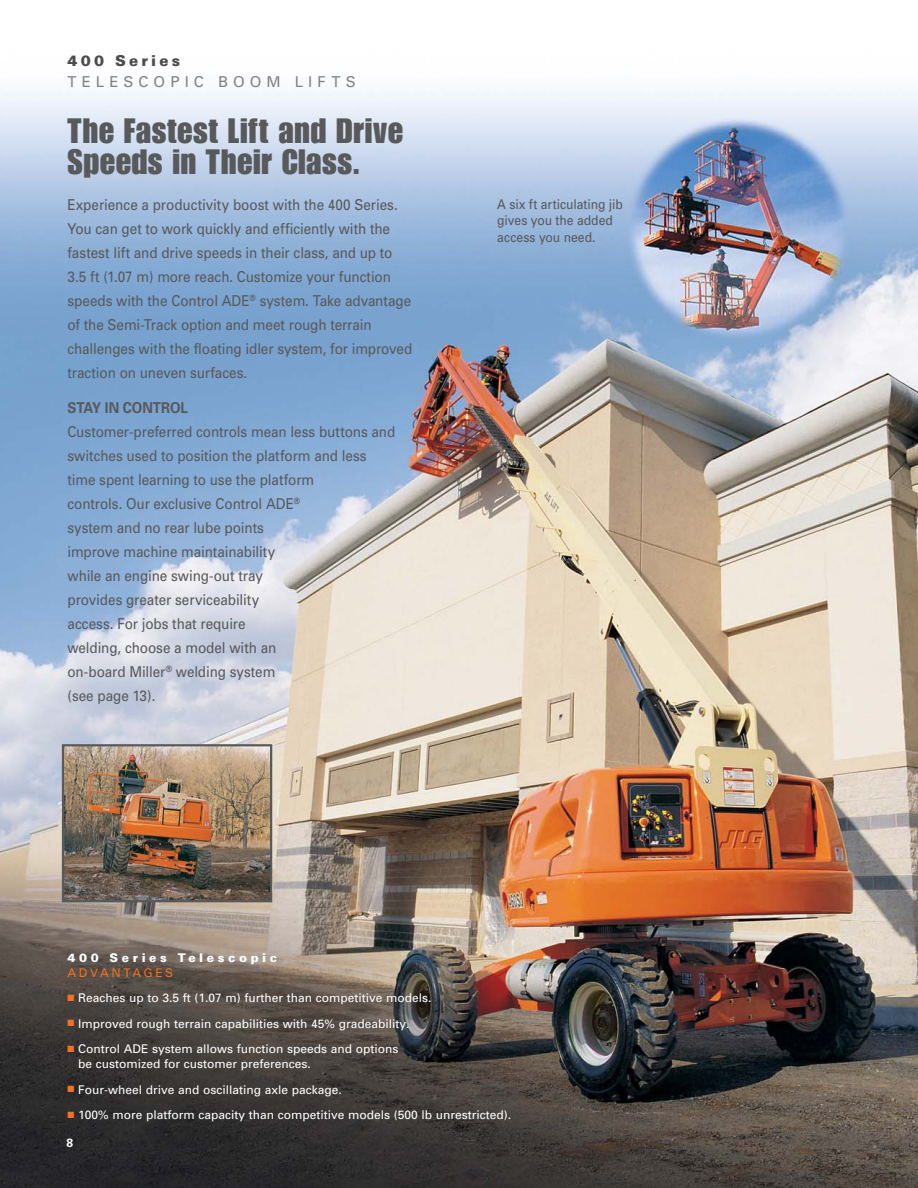
<style>
.page{position:relative;width:918px;height:1188px;background:#fff}
.page>*{position:absolute;margin:0;border:0;box-sizing:border-box;transform-origin:0 0}
.t1{font:34.5px/31.5px "JLG Impact Standard";letter-spacing:.015em;color:#58595b}
.t2{font:15px/24px "Univers";letter-spacing:-.005em;color:#58595b;scale:.9 1}
.t3{font:15px "Univers";letter-spacing:.34em;color:#808285}
.t4{font:700 15px "Univers";color:#58595b;scale:.9 1}
.t5{font:900 15px "Univers";letter-spacing:.215em;color:#4c4c4e}
.t6{font:13.5px/16.5px "Univers";color:#58595b;scale:.9 1}
.t7{font:12px/15px "Univers";color:#fff}
.t8{font:900 12px "Univers";letter-spacing:.3em;color:#fff}
.t9{font:12px "Univers";letter-spacing:.205em;color:#f37121}
.t10{font:700 12px "Univers";color:#fff}
.s1{color:#f37121}
</style>
<div class="page">
<img style="left:0;top:90px;width:918px;height:1098px">
<img style="left:65px;top:747px;width:204px;height:152px">
<div style="left:62px;top:744px;width:210px;height:158px;border:2px solid #58595b"></div>
<p class="t5" style="left:68px;top:55px;width:114px">400 Series</p>
<p class="t3" style="left:68px;top:76px;width:290px">TELESCOPIC BOOM LIFTS</p>
<h1 class="t1" style="left:68px;top:117px;width:337px">The Fastest Lift and Drive<br>Speeds in Their Class.</h1>
<p class="t2" style="left:68px;top:194px;width:385px">Experience a productivity boost with the 400 Series.<br>You can get to work quickly and efficiently with the fastest lift and drive speeds in their class, and up to 3.5 ft (1.07 m) more reach. Customize your function speeds with the Control ADE<sup>®</sup> system. Take advantage of the Semi-Track option and meet rough terrain challenges with the floating idler system, for improved traction on uneven surfaces.</p>
<p class="t4" style="left:68px;top:402px;width:135px">STAY IN CONTROL</p>
<p class="t2" style="left:67px;top:421px;width:366px">Customer-preferred controls mean less buttons and switches used to position the platform and less time spent learning to use the platform<br>controls. Our exclusive Control ADE<sup>®<br></sup>system and no rear lube points<br>improve machine maintainability<br>while an engine swing-out tray<br>provides greater serviceability<br>access. For jobs that require<br>welding, choose a model with an<br>on-board Miller<sup>®</sup> welding system<br>(see page 13).</p>
<p class="t6" style="left:497px;top:197px;width:141px">A six ft articulating jib gives you the added access you need.</p>
<p class="t8" style="left:68px;top:953px;width:211px">400 Series Telescopic</p>
<p class="t9" style="left:68px;top:968px;width:107px">ADVANTAGES</p>
<p class="t7" style="left:68px;top:992px;width:365px"><span class="s1">■</span> Reaches up to 3.5 ft (1.07 m) further than competitive models.</p>
<p class="t7" style="left:68px;top:1017px;width:343px"><span class="s1">■</span> Improved rough terrain capabilities with 45% gradeability.</p>
<p class="t7" style="left:78px;top:1043px;width:322px;text-indent:-11px"><span class="s1">■</span> Control ADE system allows function speeds and options be customized for customer preferences.</p>
<p class="t7" style="left:68px;top:1083px;width:276px"><span class="s1">■</span> Four-wheel drive and oscillating axle package.</p>
<p class="t7" style="left:68px;top:1109px;width:445px"><span class="s1">■</span> 100% more platform capacity than competitive models (500 lb unrestricted).</p>
<p class="t10" style="left:66px;top:1139px;width:8px">8</p>
</div>
